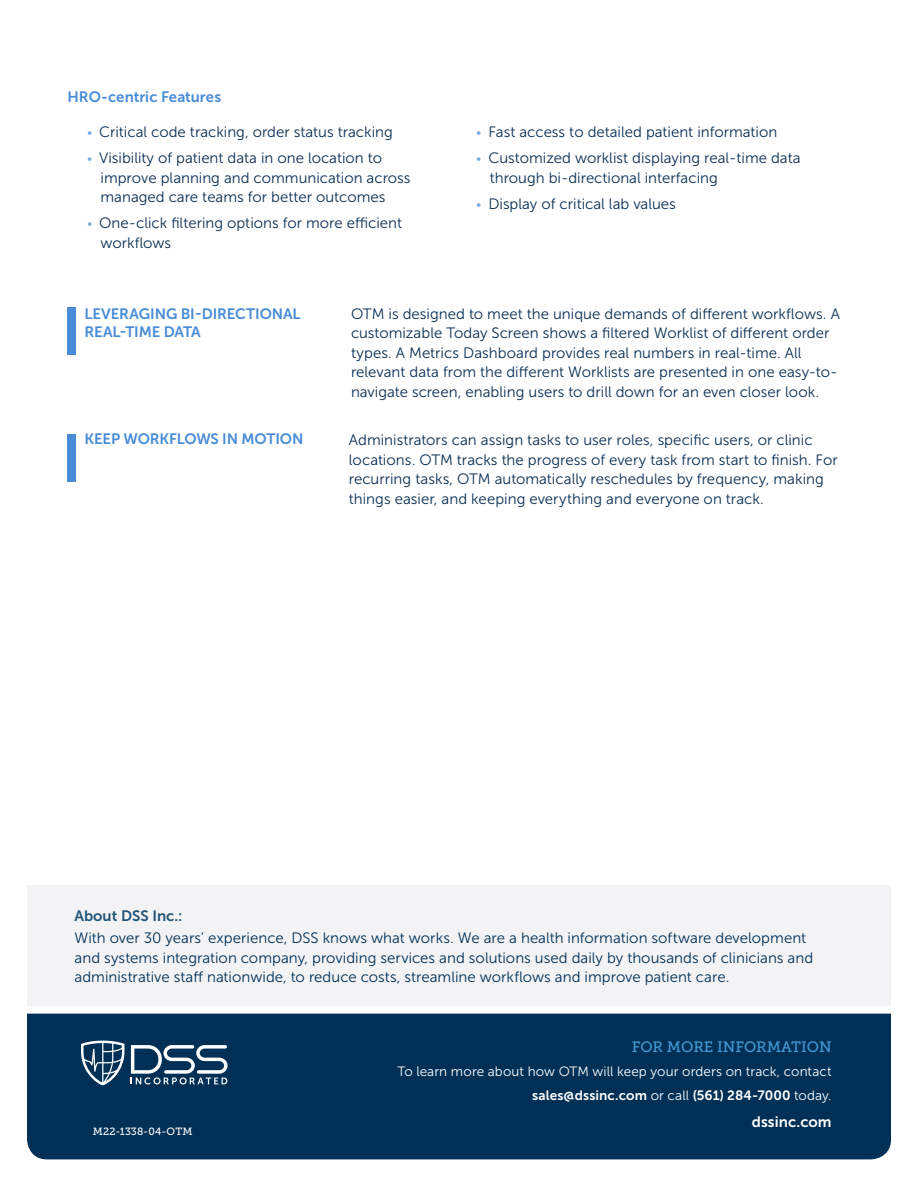
<style>
.page{position:relative;width:918px;height:1188px;background:#fff}
.page>*{position:absolute;margin:0;border:0;box-sizing:border-box;transform-origin:0 0}
.intro_body{font:15px/19.5px "Museo Sans 300";color:#0a2f54}
.intro_paragraph{font:15px/19.5px "Museo Sans 300";color:#003056}
.intro_paragraph-2{font:15px/19.5px "Museo Sans 300";color:#0a2f54}
.intro_body-2{font:15px/18px "Museo Sans 700";letter-spacing:-.01em;color:#488cd7}
.t1{font:15px "Museo Slab 500";letter-spacing:-.005em;color:#4699d3}
.body_text{font:15px "Museo Sans 700";color:#225476}
.t2{font:15px "Museo Sans 700";letter-spacing:.005em;color:#fff}
.t3{font:13.5px/24px "Museo Sans 300";letter-spacing:.005em;color:#fff;text-align:right}
.intro_paragraph-3{font:10.5px "Museo Slab 500";letter-spacing:.01em;color:#fff}
.s1{font-family:"Museo Sans 100";font-size:13.5px;color:#74a8e1}
.s2{font-family:"Museo Sans 700"}
</style>
<div class="page">
<div style="left:27px;top:1014px;width:864px;height:145px;background:#003056"></div>
<svg style="left:81px;top:1041px;width:43px;height:44px"></svg>
<svg style="left:131px;top:1045px;width:97px;height:39px"></svg>
<div style="left:68px;top:307px;width:8px;height:48px;background:#488cd7"></div>
<div style="left:68px;top:434px;width:8px;height:47px;background:#488cd7"></div>
<div style="left:27px;top:886px;width:864px;height:120px;background:#f3f3f6"></div>
<p class="intro_body-2" style="left:68px;top:88px;width:155px">HRO-centric Features</p>
<p class="intro_body" style="left:87px;top:122px;width:307px"><span class="s1">•</span> Critical code tracking, order status tracking</p>
<p class="intro_body" style="left:101px;top:148px;width:311px;text-indent:-14px"><span class="s1">•</span> Visibility of patient data in one location to improve planning and communication across managed care teams for better outcomes</p>
<p class="intro_body" style="left:101px;top:213px;width:303px;text-indent:-14px"><span class="s1">•</span> One-click filtering options for more efficient workflows</p>
<p class="intro_body" style="left:476px;top:122px;width:303px"><span class="s1">•</span> Fast access to detailed patient information</p>
<p class="intro_body" style="left:490px;top:148px;width:312px;text-indent:-14px"><span class="s1">•</span> Customized worklist displaying real-time data through bi-directional interfacing</p>
<p class="intro_body" style="left:476px;top:194px;width:201px"><span class="s1">•</span> Display of critical lab values</p>
<p class="intro_body-2" style="left:85px;top:305px;width:218px">LEVERAGING BI-DIRECTIONAL<br>REAL-TIME DATA</p>
<p class="intro_body" style="left:351px;top:304px;width:490px">OTM is designed to meet the unique demands of different workflows. A customizable Today Screen shows a filtered Worklist of different order types. A Metrics Dashboard provides real numbers in real-time. All relevant data from the different Worklists are presented in one easy-to&shy;navigate screen, enabling users to drill down for an even closer look.</p>
<p class="intro_body-2" style="left:85px;top:430px;width:220px">KEEP WORKFLOWS IN MOTION</p>
<p class="intro_paragraph-2" style="left:349px;top:431px;width:490px">Administrators can assign tasks to user roles, specific users, or clinic locations. OTM tracks the progress of every task from start to finish. For recurring tasks, OTM automatically reschedules by frequency, making things easier, and keeping everything and everyone on track.</p>
<p class="body_text" style="left:75px;top:907px;width:110px">About DSS Inc.:</p>
<p class="intro_paragraph" style="left:75px;top:929px;width:740px">With over 30 years’ experience, DSS knows what works. We are a health information software development and systems integration company, providing services and solutions used daily by thousands of clinicians and administrative staff nationwide, to reduce costs, streamline workflows and improve patient care.</p>
<p class="intro_paragraph-3" style="left:93px;top:1126px;width:101px">M22-1338-04-OTM</p>
<p class="t1" style="left:632px;top:1038px;width:201px">FOR MORE INFORMATION</p>
<p class="t3" style="left:397px;top:1059px;width:436px">To learn more about how OTM will keep your orders on track, contact <span class="s2">sales@dssinc.com</span> or call <span class="s2">(561) 284-7000</span> today.</p>
<p class="t2" style="left:752px;top:1113px;width:81px">dssinc.com</p>
</div>
